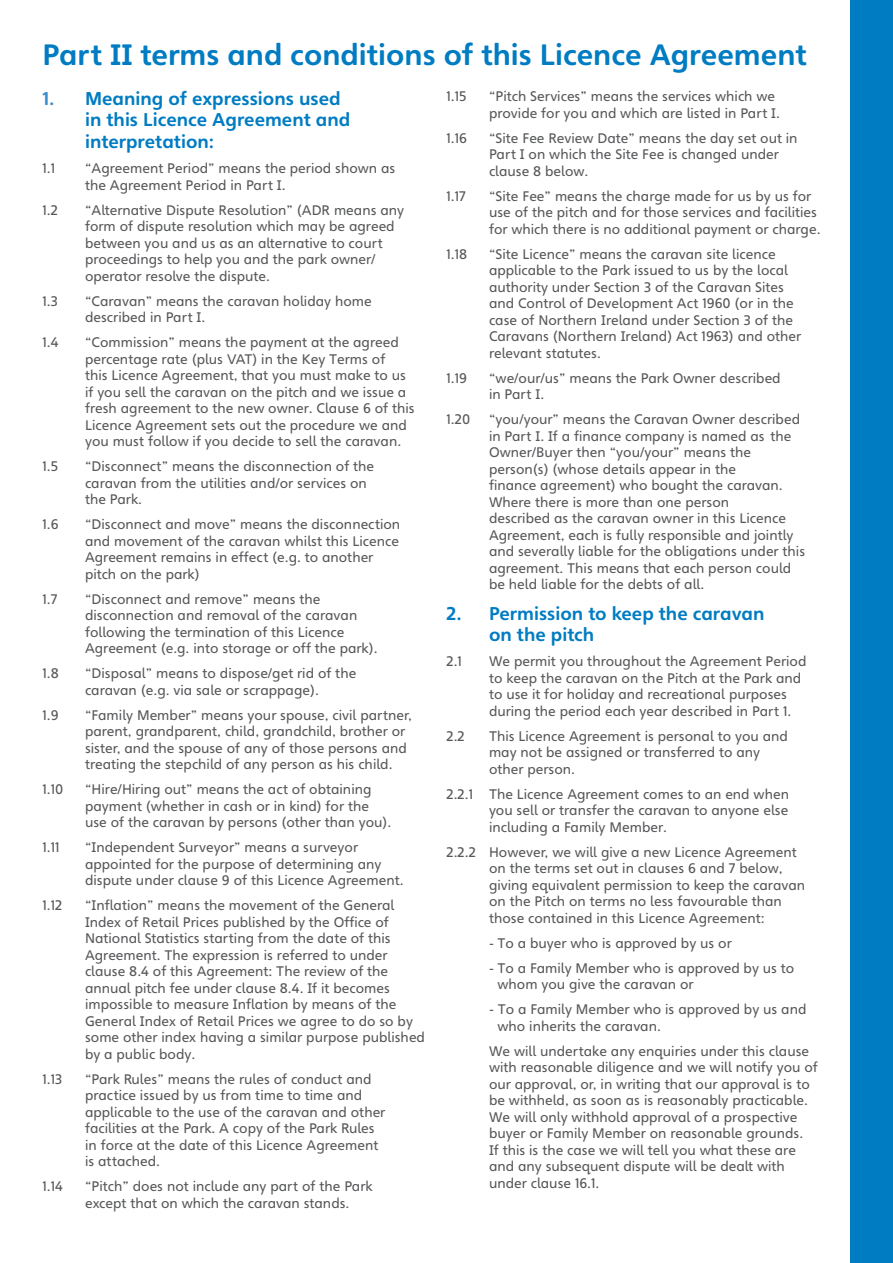
<style>
.page{position:relative;width:893px;height:1263px;background:#fff}
.page>*{position:absolute;margin:0;border:0;box-sizing:border-box;transform-origin:0 0}
.t1{font:700 28.65px "Heinemann HVN";color:#007cc2}
.t2{font:700 18px/21.6px "Heinemann HVN";color:#007cc2}
.t3{font:13.5px/16.5px "Heinemann HVN";color:#57585a}
.s1{color:#3a8dcb}
</style>
<div class="page">
<div style="left:850px;top:0;width:43px;height:1263px;background:#007cc2"></div>
<p class="t1" style="left:43px;top:37px;width:766px">Part II terms and conditions of this Licence Agreement</p>
<p class="t2" style="left:85px;top:88px;width:267px;text-indent:-43px"><span class="s1">1.</span> Meaning of expressions used in this Licence Agreement and interpretation:</p>
<p class="t3" style="left:43px;top:160px;width:14px">1.1</p>
<p class="t3" style="left:85px;top:160px;width:312px">“Agreement Period” means the period shown as the Agreement Period in Part I.</p>
<p class="t3" style="left:43px;top:202px;width:17px">1.2</p>
<p class="t3" style="left:85px;top:202px;width:321px">“Alternative Dispute Resolution” (ADR means any form of dispute resolution which may be agreed between you and us as an alternative to court proceedings to help you and the park owner/ operator resolve the dispute.</p>
<p class="t3" style="left:43px;top:293px;width:17px">1.3</p>
<p class="t3" style="left:85px;top:293px;width:288px">“Caravan” means the caravan holiday home described in Part I.</p>
<p class="t3" style="left:43px;top:334px;width:18px">1.4</p>
<p class="t3" style="left:85px;top:334px;width:331px">“Commission” means the payment at the agreed percentage rate (plus VAT) in the Key Terms of<br>this Licence Agreement, that you must make to us if you sell the caravan on the pitch and we issue a fresh agreement to the new owner. Clause 6 of this Licence Agreement sets out the procedure we and you must follow if you decide to sell the caravan.</p>
<p class="t3" style="left:43px;top:458px;width:17px">1.5</p>
<p class="t3" style="left:85px;top:458px;width:291px">“Disconnect” means the disconnection of the caravan from the utilities and/or services on the Park.</p>
<p class="t3" style="left:43px;top:516px;width:18px">1.6</p>
<p class="t3" style="left:85px;top:516px;width:317px">“Disconnect and move” means the disconnection and movement of the caravan whilst this Licence Agreement remains in effect (e.g. to another pitch on the park)</p>
<p class="t3" style="left:43px;top:591px;width:17px">1.7</p>
<p class="t3" style="left:85px;top:591px;width:294px">“Disconnect and remove” means the disconnection and removal of the caravan following the termination of this Licence Agreement (e.g. into storage or off the park).</p>
<p class="t3" style="left:43px;top:665px;width:18px">1.8</p>
<p class="t3" style="left:85px;top:665px;width:273px">“Disposal” means to dispose/get rid of the caravan (e.g. via sale or scrappage).</p>
<p class="t3" style="left:43px;top:707px;width:18px">1.9</p>
<p class="t3" style="left:85px;top:707px;width:328px">“Family Member” means your spouse, civil partner, parent, grandparent, child, grandchild, brother or sister, and the spouse of any of those persons and treating the stepchild of any person as his child.</p>
<p class="t3" style="left:43px;top:781px;width:22px">1.10</p>
<p class="t3" style="left:85px;top:781px;width:308px">“Hire/Hiring out” means the act of obtaining payment (whether in cash or in kind) for the use of the caravan by persons (other than you).</p>
<p class="t3" style="left:43px;top:839px;width:19px">1.11</p>
<p class="t3" style="left:85px;top:839px;width:320px">“Independent Surveyor” means a surveyor appointed for the purpose of determining any dispute under clause 9 of this Licence Agreement.</p>
<p class="t3" style="left:43px;top:897px;width:21px">1.12</p>
<p class="t3" style="left:85px;top:897px;width:341px">“Inflation” means the movement of the General Index of Retail Prices published by the Office of National Statistics starting from the date of this Agreement. The expression is referred to under clause 8.4 of this Agreement: The review of the annual pitch fee under clause 8.4. If it becomes impossible to measure Inflation by means of the General Index of Retail Prices we agree to do so by some other index having a similar purpose published by a public body.</p>
<p class="t3" style="left:43px;top:1071px;width:21px">1.13</p>
<p class="t3" style="left:85px;top:1071px;width:302px">“Park Rules” means the rules of conduct and practice issued by us from time to time and applicable to the use of the caravan and other facilities at the Park. A copy of the Park Rules in force at the date of this Licence Agreement is attached.</p>
<p class="t3" style="left:43px;top:1178px;width:22px">1.14</p>
<p class="t3" style="left:85px;top:1178px;width:289px">“Pitch” does not include any part of the Park except that on which the caravan stands.</p>
<p class="t3" style="left:446px;top:88px;width:22px">1.15</p>
<p class="t3" style="left:489px;top:88px;width:292px">“Pitch Services” means the services which we provide for you and which are listed in Part I.</p>
<p class="t3" style="left:446px;top:130px;width:22px">1.16</p>
<p class="t3" style="left:489px;top:130px;width:310px">“Site Fee Review Date” means the day set out in<br>Part I on which the Site Fee is changed under clause 8 below.</p>
<p class="t3" style="left:446px;top:188px;width:21px">1.17</p>
<p class="t3" style="left:489px;top:188px;width:333px">“Site Fee” means the charge made for us by us for use of the pitch and for those services and facilities for which there is no additional payment or charge.</p>
<p class="t3" style="left:446px;top:246px;width:22px">1.18</p>
<p class="t3" style="left:489px;top:246px;width:314px">“Site Licence” means the caravan site licence applicable to the Park issued to us by the local authority under Section 3 of the Caravan Sites and Control of Development Act 1960 (or in the case of Northern Ireland under Section 3 of the Caravans (Northern Ireland) Act 1963) and other relevant statutes.</p>
<p class="t3" style="left:446px;top:370px;width:22px">1.19</p>
<p class="t3" style="left:489px;top:370px;width:293px">“we/our/us” means the Park Owner described in Part I.</p>
<p class="t3" style="left:446px;top:411px;width:25px">1.20</p>
<p class="t3" style="left:489px;top:411px;width:313px">“you/your” means the Caravan Owner described in Part I. If a finance company is named as the Owner/Buyer then “you/your” means the person(s) (whose details appear in the<br>finance agreement) who bought the caravan.</p>
<p class="t3" style="left:489px;top:494px;width:318px">Where there is more than one person<br>described as the caravan owner in this Licence Agreement, each is fully responsible and jointly and severally liable for the obligations under this agreement. This means that each person could be held liable for the debts of all.</p>
<p class="t2" style="left:489px;top:602px;width:277px;text-indent:-43px">2. Permission to keep the caravan on the pitch</p>
<p class="t3" style="left:446px;top:653px;width:17px">2.1</p>
<p class="t3" style="left:489px;top:653px;width:319px">We permit you throughout the Agreement Period to keep the caravan on the Pitch at the Park and to use it for holiday and recreational purposes during the period each year described in Part 1.</p>
<p class="t3" style="left:446px;top:728px;width:20px">2.2</p>
<p class="t3" style="left:489px;top:728px;width:300px">This Licence Agreement is personal to you and may not be assigned or transferred to any other person.</p>
<p class="t3" style="left:489px;top:786px;width:301px;text-align:justify;text-indent:-43px">2.2.1 The Licence Agreement comes to an end when you sell or transfer the caravan to anyone else including a Family Member.</p>
<p class="t3" style="left:489px;top:844px;width:318px;text-indent:-43px">2.2.2 However, we will give a new Licence Agreement on the terms set out in clauses 6 and 7 below, giving equivalent permission to keep the caravan on the Pitch on terms no less favourable than those contained in this Licence Agreement:</p>
<p class="t3" style="left:489px;top:935px;width:244px">- To a buyer who is approved by us or</p>
<p class="t3" style="left:497px;top:960px;width:298px;text-indent:-9px">- To a Family Member who is approved by us to whom you give the caravan or</p>
<p class="t3" style="left:497px;top:1001px;width:310px;text-indent:-9px">- To a Family Member who is approved by us and who inherits the caravan.</p>
<p class="t3" style="left:489px;top:1043px;width:330px">We will undertake any enquiries under this clause with reasonable diligence and we will notify you of our approval, or, in writing that our approval is to be withheld, as soon as is reasonably practicable.<br>We will only withhold approval of a prospective buyer or Family Member on reasonable grounds.<br>If this is the case we will tell you what these are and any subsequent dispute will be dealt with under clause 16.1.</p>
</div>
